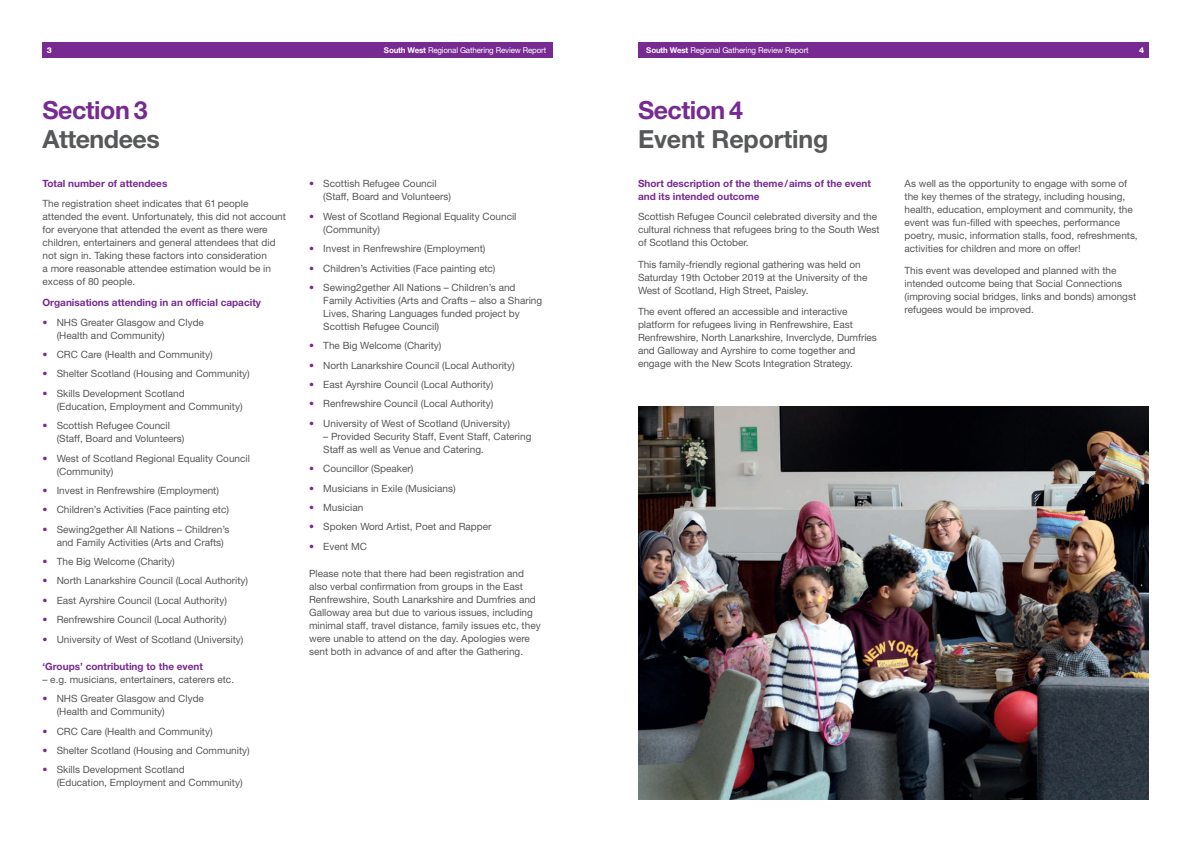
<style>
.page{position:relative;width:1191px;height:842px;background:#fff}
.page>*{position:absolute;margin:0;border:0;box-sizing:border-box;transform-origin:0 0}
.t1{font:700 25px/29px "Helvetica Neue";letter-spacing:-.02em;color:#57585a}
.t2{font:10px/13px "Helvetica Neue";color:#57585a}
.t3{font:700 10px/13px "Helvetica Neue";color:#772a91}
.t4{font:8px "Helvetica Neue";letter-spacing:-.02em;color:#fff}
.t5{font:800 8px "Helvetica Neue";color:#fff}
.s1{font-weight:700}
.s2{color:#772a91}
</style>
<div class="page">
<div style="left:43px;top:43px;width:510px;height:15px;background:#772a91"></div>
<div style="left:638px;top:43px;width:510px;height:15px;background:#772a91"></div>
<img style="left:638px;top:407px;width:510px;height:392px">
<p class="t5" style="left:47px;top:45px;width:7px">3</p>
<p class="t4" style="left:384px;top:46px;width:164px"><span class="s1">South West</span> Regional Gathering Review Report</p>
<p class="t4" style="left:646px;top:46px;width:164px"><span class="s1">South West</span> Regional Gathering Review Report</p>
<p class="t5" style="left:1139px;top:45px;width:7px">4</p>
<p class="t1" style="left:43px;top:95px;width:119px"><span class="s2">Section 3<br></span>Attendees</p>
<p class="t3" style="left:43px;top:177px;width:126px">Total number of attendees</p>
<p class="t2" style="left:43px;top:197px;width:245px">The registration sheet indicates that 61 people attended the event. Unfortunately, this did not account for everyone that attended the event as there were children, entertainers and general attendees that did not sign in. Taking these factors into consideration<br>a more reasonable attendee estimation would be in excess of 80 people.</p>
<p class="t3" style="left:43px;top:295px;width:220px">Organisations attending in an official capacity</p>
<p class="t2" style="left:57px;top:315px;width:149px;text-indent:-14px"><span class="s2">•</span> NHS Greater Glasgow and Clyde (Health and Community)</p>
<p class="t2" style="left:43px;top:348px;width:172px"><span class="s2">•</span> CRC Care (Health and Community)</p>
<p class="t2" style="left:43px;top:367px;width:209px"><span class="s2">•</span> Shelter Scotland (Housing and Community)</p>
<p class="t2" style="left:57px;top:387px;width:187px;text-indent:-14px"><span class="s2">•</span> Skills Development Scotland<br>(Education, Employment and Community)</p>
<p class="t2" style="left:57px;top:419px;width:129px;text-indent:-14px"><span class="s2">•</span> Scottish Refugee Council (Staff, Board and Volunteers)</p>
<p class="t2" style="left:57px;top:451px;width:195px;text-indent:-14px"><span class="s2">•</span> West of Scotland Regional Equality Council (Community)</p>
<p class="t2" style="left:43px;top:484px;width:178px"><span class="s2">•</span> Invest in Renfrewshire (Employment)</p>
<p class="t2" style="left:43px;top:503px;width:188px"><span class="s2">•</span> Children’s Activities (Face painting etc)</p>
<p class="t2" style="left:57px;top:522px;width:174px;text-indent:-14px"><span class="s2">•</span> Sewing2gether All Nations – Children’s and Family Activities (Arts and Crafts)</p>
<p class="t2" style="left:43px;top:555px;width:134px"><span class="s2">•</span> The Big Welcome (Charity)</p>
<p class="t2" style="left:43px;top:574px;width:207px"><span class="s2">•</span> North Lanarkshire Council (Local Authority)</p>
<p class="t2" style="left:43px;top:594px;width:186px"><span class="s2">•</span> East Ayrshire Council (Local Authority)</p>
<p class="t2" style="left:43px;top:613px;width:186px"><span class="s2">•</span> Renfrewshire Council (Local Authority)</p>
<p class="t2" style="left:43px;top:632px;width:202px"><span class="s2">•</span> University of West of Scotland (University)</p>
<p class="t3" style="left:43px;top:659px;width:162px">‘Groups’ contributing to the event</p>
<p class="t2" style="left:43px;top:673px;width:193px">– e.g. musicians, entertainers, caterers etc.</p>
<p class="t2" style="left:57px;top:692px;width:149px;text-indent:-14px"><span class="s2">•</span> NHS Greater Glasgow and Clyde (Health and Community)</p>
<p class="t2" style="left:43px;top:724px;width:172px"><span class="s2">•</span> CRC Care (Health and Community)</p>
<p class="t2" style="left:43px;top:744px;width:209px"><span class="s2">•</span> Shelter Scotland (Housing and Community)</p>
<p class="t2" style="left:57px;top:763px;width:187px;text-indent:-14px"><span class="s2">•</span> Skills Development Scotland<br>(Education, Employment and Community)</p>
<p class="t2" style="left:323px;top:177px;width:129px;text-indent:-14px"><span class="s2">•</span> Scottish Refugee Council (Staff, Board and Volunteers)</p>
<p class="t2" style="left:323px;top:210px;width:195px;text-indent:-14px"><span class="s2">•</span> West of Scotland Regional Equality Council (Community)</p>
<p class="t2" style="left:309px;top:242px;width:178px"><span class="s2">•</span> Invest in Renfrewshire (Employment)</p>
<p class="t2" style="left:309px;top:261px;width:188px"><span class="s2">•</span> Children’s Activities (Face painting etc)</p>
<p class="t2" style="left:323px;top:281px;width:220px;text-indent:-14px"><span class="s2">•</span> Sewing2gether All Nations – Children’s and Family Activities (Arts and Crafts – also a Sharing Lives, Sharing Languages funded project by Scottish Refugee Council)</p>
<p class="t2" style="left:309px;top:339px;width:134px"><span class="s2">•</span> The Big Welcome (Charity)</p>
<p class="t2" style="left:309px;top:358px;width:207px"><span class="s2">•</span> North Lanarkshire Council (Local Authority)</p>
<p class="t2" style="left:309px;top:378px;width:186px"><span class="s2">•</span> East Ayrshire Council (Local Authority)</p>
<p class="t2" style="left:309px;top:397px;width:186px"><span class="s2">•</span> Renfrewshire Council (Local Authority)</p>
<p class="t2" style="left:309px;top:417px;width:202px"><span class="s2">•</span> University of West of Scotland (University)</p>
<p class="t2" style="left:323px;top:430px;width:210px">– Provided Security Staff, Event Staff, Catering<br>Staff as well as Venue and Catering.</p>
<p class="t2" style="left:309px;top:462px;width:106px"><span class="s2">•</span> Councillor (Speaker)</p>
<p class="t2" style="left:309px;top:481px;width:148px"><span class="s2">•</span> Musicians in Exile (Musicians)</p>
<p class="t2" style="left:309px;top:501px;width:56px"><span class="s2">•</span> Musician</p>
<p class="t2" style="left:309px;top:520px;width:184px"><span class="s2">•</span> Spoken Word Artist, Poet and Rapper</p>
<p class="t2" style="left:309px;top:539px;width:60px"><span class="s2">•</span> Event MC</p>
<p class="t2" style="left:309px;top:567px;width:233px">Please note that there had been registration and also verbal confirmation from groups in the East Renfrewshire, South Lanarkshire and Dumfries and Galloway area but due to various issues, including minimal staff, travel distance, family issues etc, they were unable to attend on the day. Apologies were sent both in advance of and after the Gathering.</p>
<p class="t1" style="left:638px;top:95px;width:192px"><span class="s2">Section 4<br></span>Event Reporting</p>
<p class="t3" style="left:638px;top:177px;width:234px">Short description of the theme / aims of the event and its intended outcome</p>
<p class="t2" style="left:638px;top:210px;width:243px">Scottish Refugee Council celebrated diversity and the cultural richness that refugees bring to the South West of Scotland this October.</p>
<p class="t2" style="left:638px;top:258px;width:231px">This family-friendly regional gathering was held on<br>Saturday 19th October 2019 at the University of the<br>West of Scotland, High Street, Paisley.</p>
<p class="t2" style="left:638px;top:305px;width:240px">The event offered an accessible and interactive platform for refugees living in Renfrewshire, East Renfrewshire, North Lanarkshire, Inverclyde, Dumfries and Galloway and Ayrshire to come together and engage with the New Scots Integration Strategy.</p>
<p class="t2" style="left:904px;top:177px;width:235px">As well as the opportunity to engage with some of the key themes of the strategy, including housing, health, education, employment and community, the event was fun-filled with speeches, performance poetry, music, information stalls, food, refreshments, activities for children and more on offer!</p>
<p class="t2" style="left:904px;top:264px;width:233px">This event was developed and planned with the intended outcome being that Social Connections (improving social bridges, links and bonds) amongst refugees would be improved.</p>
</div>
